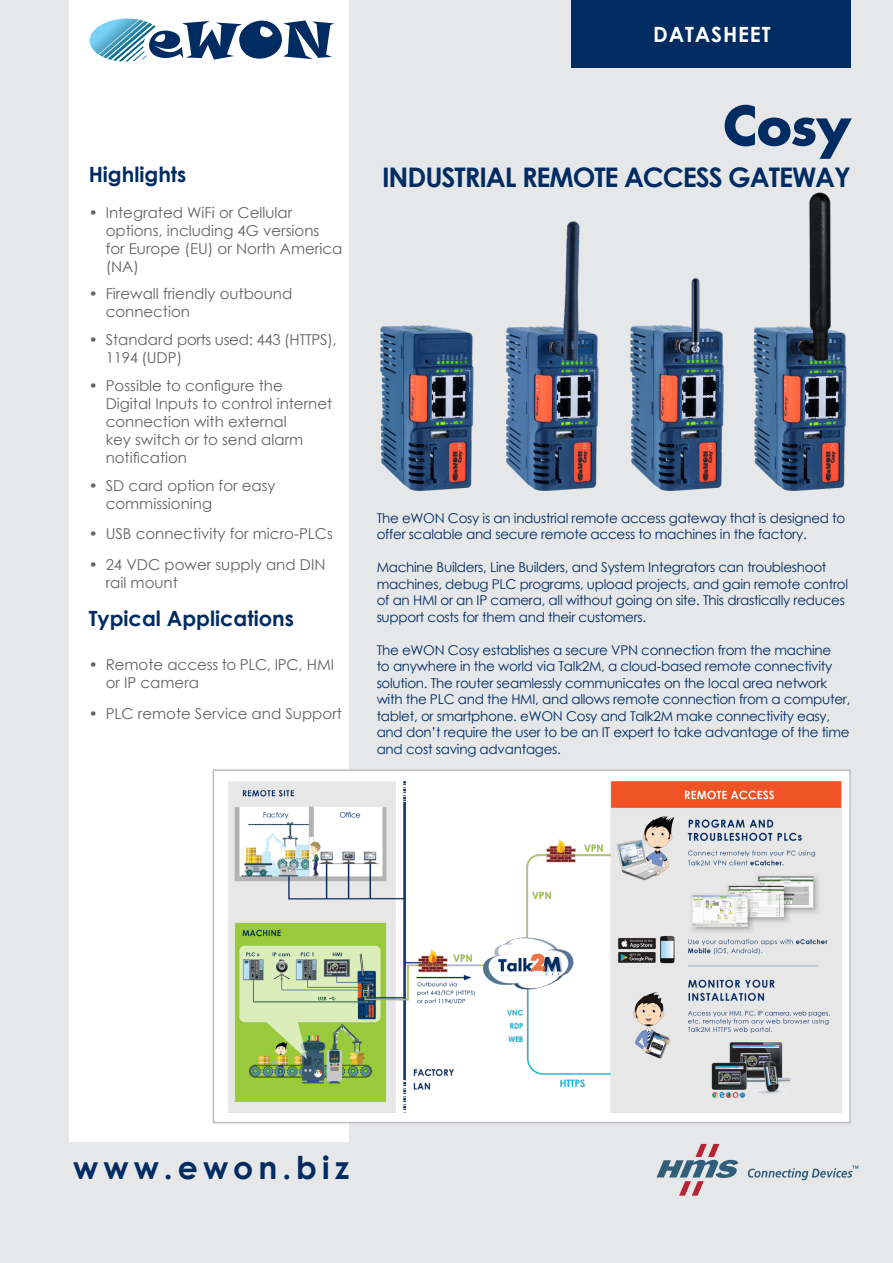
<style>
.page{position:relative;width:893px;height:1263px;background:#e6e7e9}
.page>*{position:absolute;margin:0;border:0;box-sizing:border-box;transform-origin:0 0}
._01_corps_de_texte{font:700 52.5px "Futura Std";color:#002c62}
._01_corps_de_texte-2{font:700 31.5px "Century Gothic";letter-spacing:.16em;color:#002c62}
._01_corps_de_texte-3{font:700 27px "Century Gothic";letter-spacing:-.04em;color:#002c62}
._01_corps_de_texte-4{font:700 21px "Century Gothic";color:#002c62}
.t1{font:700 21px "Century Gothic";letter-spacing:.04em;color:#fff}
.t2{font:15px/18px "Century Gothic";color:#636366}
.t3{font:15px/18px "Century Gothic";letter-spacing:-.02em;color:#636366}
._01_corps_de_texte-5{font:13.5px/16.5px "Century Gothic";letter-spacing:-.02em;color:#002c62}
</style>
<div class="page">
<div style="left:69px;top:0;width:280px;height:1142px;background:#fff"></div>
<div style="left:571px;top:0;width:280px;height:68px;background:#002c62"></div>
<svg style="left:89px;top:19px;width:245px;height:43px"></svg>
<svg style="left:657px;top:1144px;width:81px;height:52px"></svg>
<svg style="left:748px;top:1165px;width:110px;height:15px"></svg>
<img style="left:380px;top:192px;width:467px;height:300px">
<div style="left:213px;top:769px;width:638px;height:354px;background:#fff;border:2px solid #bcbdc0"></div>
<img style="left:228px;top:781px;width:614px;height:332px">
<p class="_01_corps_de_texte-4" style="left:89px;top:158px;width:99px">Highlights</p>
<p class="t2" style="left:106px;top:203px;width:238px;text-indent:-17px">• Integrated WiFi or Cellular options, including 4G versions<br>for Europe (EU) or North America (NA)</p>
<p class="t2" style="left:106px;top:285px;width:188px;text-indent:-17px">• Firewall friendly outbound connection</p>
<p class="t3" style="left:106px;top:330px;width:233px;text-indent:-17px">• Standard ports used: 443 (HTTPS),<br>1194 (UDP)</p>
<p class="t2" style="left:106px;top:376px;width:228px;text-indent:-17px">• Possible to configure the<br>Digital Inputs to control internet connection with external<br>key switch or to send alarm notification</p>
<p class="t2" style="left:106px;top:476px;width:172px;text-indent:-17px">• SD card option for easy commissioning</p>
<p class="t2" style="left:89px;top:525px;width:246px">• USB connectivity for micro-PLCs</p>
<p class="t2" style="left:106px;top:555px;width:221px;text-indent:-17px">• 24 VDC power supply and DIN rail mount</p>
<p class="_01_corps_de_texte-4" style="left:89px;top:603px;width:207px">Typical Applications</p>
<p class="t2" style="left:106px;top:655px;width:230px;text-indent:-17px">• Remote access to PLC, IPC, HMI or IP camera</p>
<p class="t2" style="left:89px;top:704px;width:255px">• PLC remote Service and Support</p>
<p class="t1" style="left:653px;top:18px;width:119px">DATASHEET</p>
<p class="_01_corps_de_texte" style="left:723px;top:91px;width:129px">Cosy</p>
<p class="_01_corps_de_texte-3" style="left:382px;top:157px;width:470px">INDUSTRIAL REMOTE ACCESS GATEWAY</p>
<p class="_01_corps_de_texte-5" style="left:377px;top:509px;width:470px">The eWON Cosy is an industrial remote access gateway that is designed to offer scalable and secure remote access to machines in the factory.</p>
<p class="_01_corps_de_texte-5" style="left:377px;top:559px;width:473px">Machine Builders, Line Builders, and System Integrators can troubleshoot machines, debug PLC programs, upload projects, and gain remote control of an HMI or an IP camera, all without going on site. This drastically reduces support costs for them and their customers.</p>
<p class="_01_corps_de_texte-5" style="left:377px;top:641px;width:475px">The eWON Cosy establishes a secure VPN connection from the machine<br>to anywhere in the world via Talk2M, a cloud-based remote connectivity solution. The router seamlessly communicates on the local area network with the PLC and the HMI, and allows remote connection from a computer, tablet, or smartphone. eWON Cosy and Talk2M make connectivity easy, and don’t require the user to be an IT expert to take advantage of the time and cost saving advantages.</p>
<p class="_01_corps_de_texte-2" style="left:73px;top:1143px;width:277px">www.ewon.biz</p>
</div>
